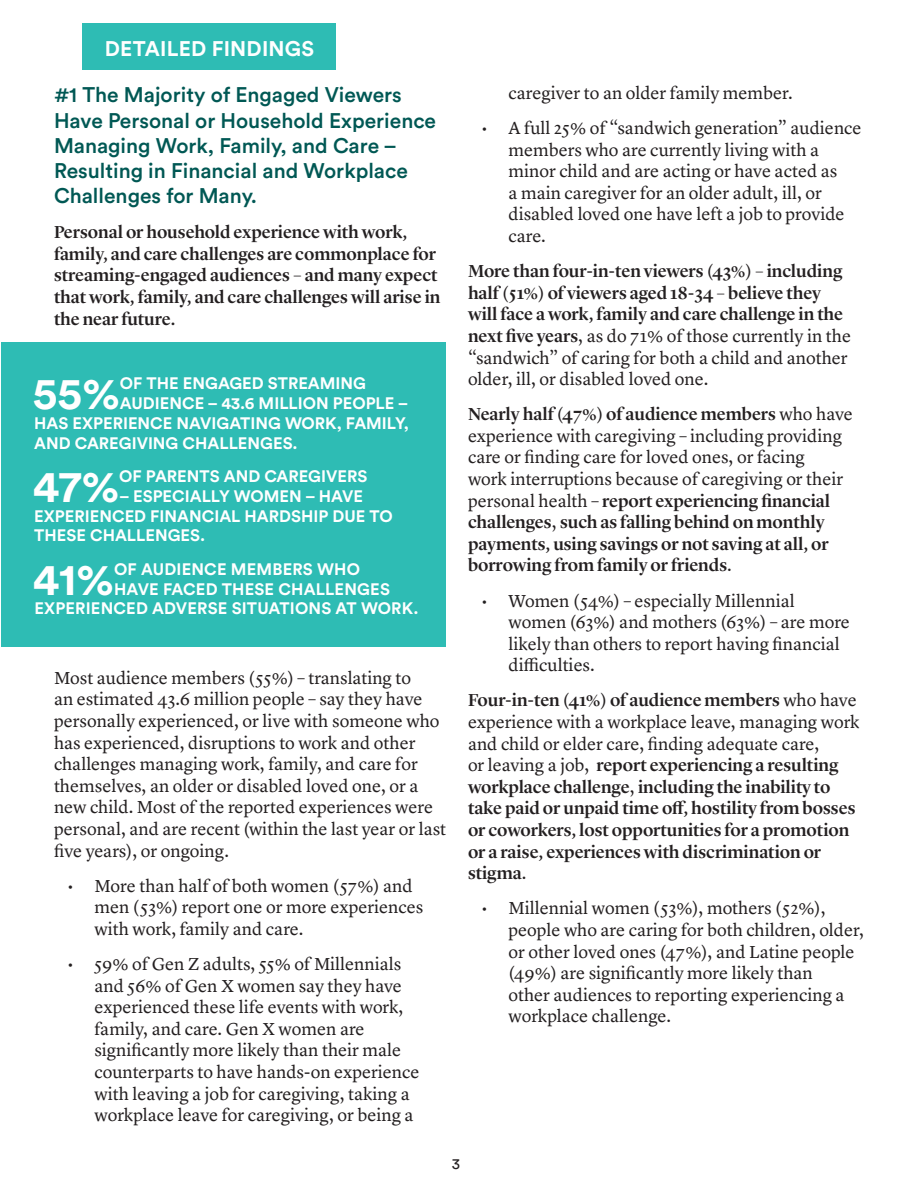
<style>
.page{position:relative;width:918px;height:1188px;background:#fff}
.page>*{position:absolute;margin:0;border:0;box-sizing:border-box;transform-origin:0 0}
.t1{font:700 44.4px "Circular Std";color:#fff}
.HED{font:500 21px/25.2px "Circular Std";color:#005854}
.t2{font:700 21px "Circular Std";letter-spacing:.01em;color:#fff}
.t3{font:18px/21.6px "Lyon Text";color:#231f20}
.HED-2{font:500 18px/21.6px "Lyon Display";color:#231f20}
.t4{font:700 16.5px/19.8px "Circular Std";color:#fff}
.t5{font:15px "Circular Std";color:#231f20}
.s1{font-family:"Lyon Text";font-weight:400}
</style>
<div class="page">
<div style="left:1px;top:343px;width:445px;height:304px;background:#2ebcb4"></div>
<div style="left:82px;top:24px;width:254px;height:46px;background:#2ebcb4"></div>
<p class="t2" style="left:105px;top:35px;width:211px">DETAILED FINDINGS</p>
<p class="HED" style="left:54px;top:82px;width:384px">#1 The Majority of Engaged Viewers Have Personal or Household Experience Managing Work, Family, and Care – Resulting in Financial and Workplace Challenges for Many.</p>
<p class="HED-2" style="left:54px;top:220px;width:388px">Personal or household experience with work, family, and care challenges are commonplace for streaming-engaged audiences – and many expect that work, family, and care challenges will arise in the near future.</p>
<p class="t1" style="left:33px;top:365px;width:88px">55%</p>
<p class="t4" style="left:120px;top:373px;width:248px">OF THE ENGAGED STREAMING</p>
<p class="t4" style="left:120px;top:393px;width:290px">AUDIENCE – 43.6 MILLION PEOPLE –</p>
<p class="t4" style="left:34px;top:413px;width:376px">HAS EXPERIENCE NAVIGATING WORK, FAMILY,</p>
<p class="t4" style="left:34px;top:433px;width:265px">AND CAREGIVING CHALLENGES.</p>
<p class="t1" style="left:33px;top:458px;width:88px">47%</p>
<p class="t4" style="left:119px;top:466px;width:250px">OF PARENTS AND CAREGIVERS</p>
<p class="t4" style="left:34px;top:486px;width:360px;text-indent:85px">– ESPECIALLY WOMEN – HAVE<br>EXPERIENCED FINANCIAL HARDSHIP DUE TO<br>THESE CHALLENGES.</p>
<p class="t1" style="left:33px;top:550px;width:83px">41%</p>
<p class="t4" style="left:114px;top:559px;width:247px">OF AUDIENCE MEMBERS WHO</p>
<p class="t4" style="left:114px;top:579px;width:277px">HAVE FACED THESE CHALLENGES</p>
<p class="t4" style="left:34px;top:598px;width:386px">EXPERIENCED ADVERSE SITUATIONS AT WORK.</p>
<p class="t3" style="left:54px;top:665px;width:394px">Most audience members (55%) – translating to<br>an estimated 43.6 million people – say they have personally experienced, or live with someone who has experienced, disruptions to work and other challenges managing work, family, and care for themselves, an older or disabled loved one, or a new child. Most of the reported experiences were personal, and are recent (within the last year or last five years), or ongoing.</p>
<p class="t3" style="left:94px;top:873px;width:330px;text-indent:-27px">• More than half of both women (57%) and men (53%) report one or more experiences with work, family and care.</p>
<p class="t3" style="left:94px;top:952px;width:327px;text-indent:-27px">• 59% of Gen Z adults, 55% of Millennials and 56% of Gen X women say they have experienced these life events with work, family, and care. Gen X women are significantly more likely than their male counterparts to have hands-on experience with leaving a job for caregiving, taking a workplace leave for caregiving, or being a</p>
<p class="t3" style="left:508px;top:81px;width:286px">caregiver to an older family member.</p>
<p class="t3" style="left:508px;top:116px;width:355px;text-indent:-27px">• A full 25% of “sandwich generation” audience members who are currently living with a minor child and are acting or have acted as<br>a main caregiver for an older adult, ill, or disabled loved one have left a job to provide care.</p>
<p class="HED-2" style="left:468px;top:259px;width:385px">More than four-in-ten viewers (43%) – including half (51%) of viewers aged 18-34 – believe they will face a work, family and care challenge in the next five years<span class="s1">, as do 71% of those currently in the “sandwich” of caring for both a child and another older, ill, or disabled loved one.</span></p>
<p class="HED-2" style="left:468px;top:402px;width:386px">Nearly half (47%) of audience members <span class="s1">who have experience with caregiving – including providing care or finding care for loved ones, or facing<br>work interruptions because of caregiving or their personal health –</span> report experiencing financial challenges<span class="s1">,</span> such as falling behind on monthly payments, using savings or not saving at all, or borrowing from family or friends<span class="s1">.</span></p>
<p class="t3" style="left:508px;top:588px;width:343px;text-indent:-27px">• Women (54%) – especially Millennial women (63%) and mothers (63%) – are more likely than others to report having financial difficulties.</p>
<p class="HED-2" style="left:468px;top:688px;width:393px">Four-in-ten (41%) of audience members <span class="s1">who have experience with a workplace leave, managing work and child or elder care, finding adequate care,<br>or leaving a job,</span> report experiencing a resulting workplace challenge<span class="s1">,</span> including the inability to take paid or unpaid time off, hostility from bosses or coworkers, lost opportunities for a promotion or a raise, experiences with discrimination or stigma<span class="s1">.</span></p>
<p class="t3" style="left:508px;top:896px;width:357px;text-indent:-27px">• Millennial women (53%), mothers (52%), people who are caring for both children, older, or other loved ones (47%), and Latine people (49%) are significantly more likely than<br>other audiences to reporting experiencing a workplace challenge.</p>
<p class="t5" style="left:452px;top:1155px;width:10px">3</p>
</div>
